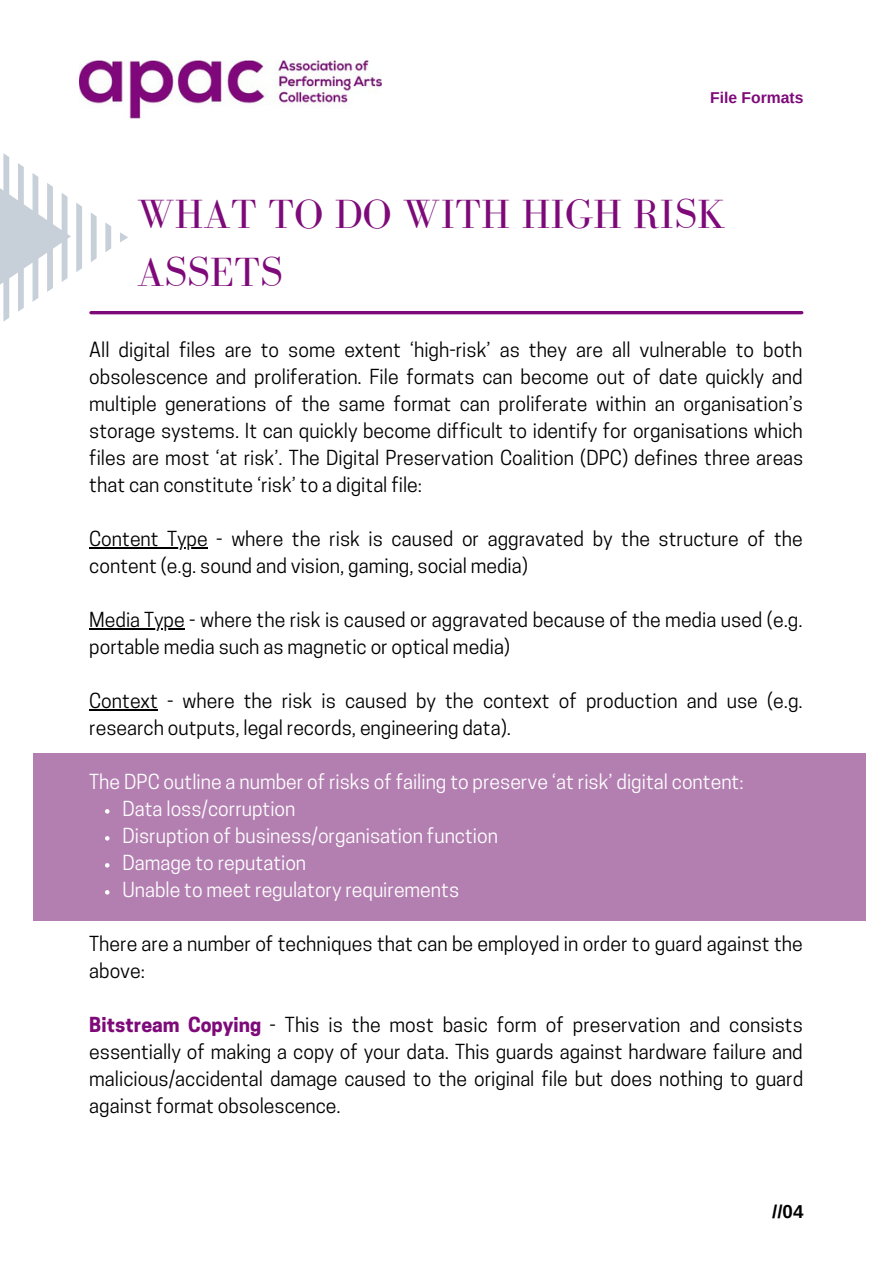
<style>
.page{position:relative;width:893px;height:1264px;background:#fff}
.page>*{position:absolute;margin:0;border:0;box-sizing:border-box;transform-origin:0 0}
.t1{font:42px/58.5px "Bodoni FLF";color:#7e0a7a}
.t2{font:19.5px/27px "Cooper Hewitt";color:#000}
.t3{font:19.5px/27px "Cooper Hewitt";color:#fff}
.t4{font:700 18.75px "Arimo";color:#000}
.t5{font:700 15.75px "Arimo";color:#7e0a7a}
.s1{font-weight:700;color:#7e0a7a}
</style>
<div class="page">
<div style="left:33px;top:753px;width:832px;height:167px;background:#b37fb1"></div>
<svg style="left:105px;top:809px;width:4px;height:4px"></svg>
<svg style="left:105px;top:836px;width:4px;height:4px"></svg>
<svg style="left:105px;top:863px;width:4px;height:4px"></svg>
<svg style="left:105px;top:890px;width:4px;height:4px"></svg>
<hr style="left:89px;top:547px;width:118px;height:1px;background:#000">
<hr style="left:89px;top:628px;width:96px;height:1px;background:#000">
<hr style="left:89px;top:709px;width:69px;height:1px;background:#000">
<hr style="left:91px;top:311px;width:710px;height:3px;background:#7e0a7a">
<img style="left:80px;top:60px;width:301px;height:59px">
<svg style="left:91px;top:213px;width:6px;height:49px"></svg>
<svg style="left:105px;top:222px;width:6px;height:30px"></svg>
<svg style="left:0;top:153px;width:82px;height:169px"></svg>
<svg style="left:120px;top:232px;width:8px;height:10px"></svg>
<p class="t5" style="left:710px;top:89px;width:95px">File Formats</p>
<h1 class="t1" style="left:137px;top:184px;width:590px">WHAT TO DO WITH HIGH RISK<br>ASSETS</h1>
<p class="t2" style="left:89px;top:338px;width:715px;text-align:justify">All digital files are to some extent ‘high-risk’ as they are all vulnerable to both obsolescence and proliferation. File formats can become out of date quickly and multiple generations of the same format can proliferate within an organisation’s storage systems. It can quickly become difficult to identify for organisations which files are most ‘at risk’. The Digital Preservation Coalition (DPC) defines three areas that can constitute ‘risk’ to a digital file:</p>
<p class="t2" style="left:89px;top:527px;width:715px">Content Type - where the risk is caused or aggravated by the structure of the content (e.g. sound and vision, gaming, social media)</p>
<p class="t2" style="left:89px;top:608px;width:714px">Media Type - where the risk is caused or aggravated because of the media used (e.g. portable media such as magnetic or optical media)</p>
<p class="t2" style="left:89px;top:689px;width:715px">Context - where the risk is caused by the context of production and use (e.g. research outputs, legal records, engineering data).</p>
<p class="t3" style="left:89px;top:770px;width:655px">The DPC outline a number of risks of failing to preserve ‘at risk’ digital content:</p>
<p class="t3" style="left:122px;top:797px;width:377px">Data loss/corruption<br>Disruption of business/organisation function Damage to reputation<br>Unable to meet regulatory requirements</p>
<p class="t2" style="left:89px;top:932px;width:715px">There are a number of techniques that can be employed in order to guard against the above:</p>
<p class="t2" style="left:89px;top:1013px;width:715px;text-align:justify"><span class="s1">Bitstream Copying</span> - This is the most basic form of preservation and consists essentially of making a copy of your data. This guards against hardware failure and malicious/accidental damage caused to the original file but does nothing to guard against format obsolescence.</p>
<p class="t4" style="left:772px;top:1200px;width:33px">//04</p>
</div>
